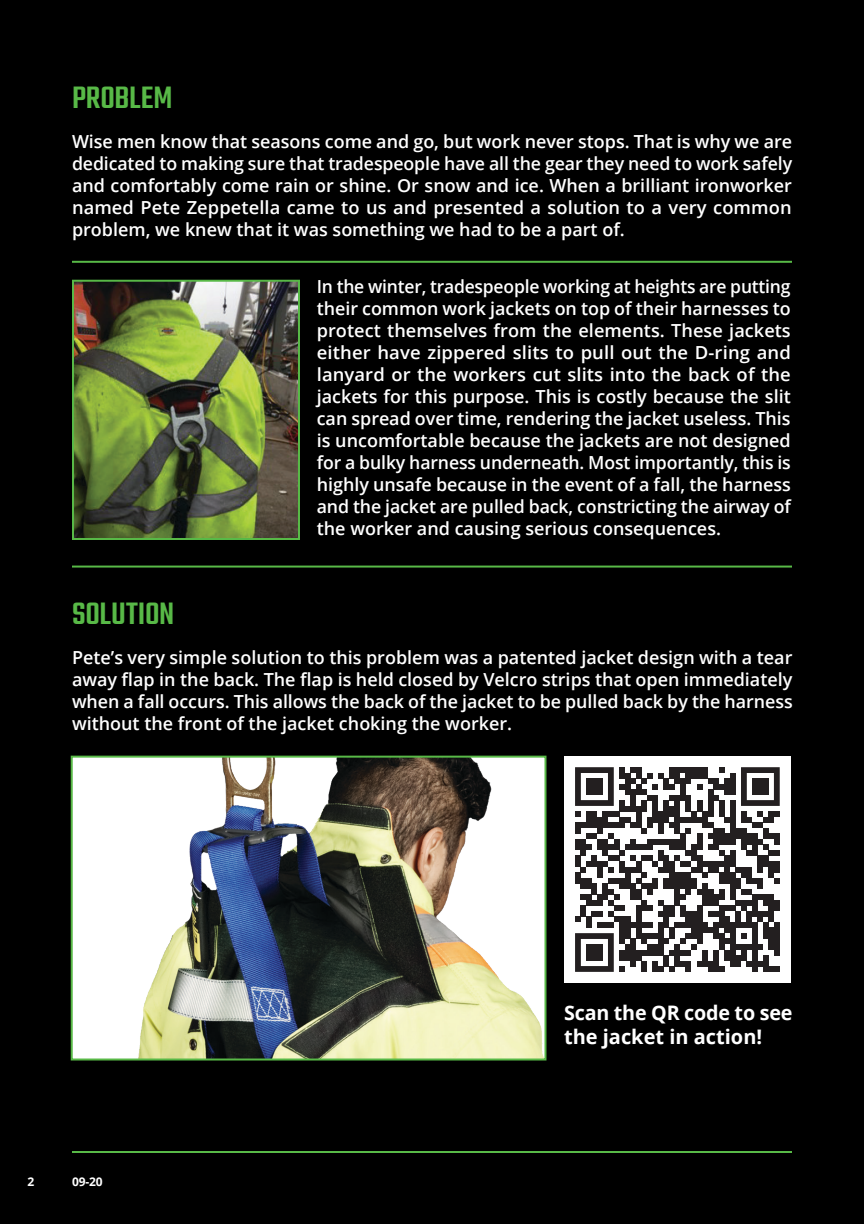
<style>
.page{position:relative;width:864px;height:1224px;background:#000}
.page>*{position:absolute;margin:0;border:0;box-sizing:border-box;transform-origin:0 0}
.t1{font:500 34px "Teko";letter-spacing:-.005em;color:#58b947}
.image_notes{font:700 20px/24px "Open Sans";color:#fff}
.body{font:600 18px/22px "Open Sans";color:#fff;text-align:justify}
.t2{font:700 12px "Open Sans";color:#fff}
</style>
<div class="page">
<hr style="left:72px;top:1151px;width:720px;height:2px;background:#58b947">
<hr style="left:72px;top:261px;width:720px;height:2px;background:#58b947">
<hr style="left:72px;top:566px;width:720px;height:2px;background:#58b947">
<img style="left:74px;top:759px;width:469px;height:299px">
<div style="left:71px;top:756px;width:475px;height:305px;border:2px solid #58b947"></div>
<div style="left:564px;top:756px;width:227px;height:227px;background:#fff"></div>
<svg style="left:575px;top:767px;width:205px;height:205px"></svg>
<div style="left:586px;top:778px;width:17px;height:17px;background:#231f20"></div>
<div style="left:752px;top:778px;width:17px;height:17px;background:#231f20"></div>
<div style="left:586px;top:944px;width:17px;height:17px;background:#231f20"></div>
<img style="left:75px;top:283px;width:222px;height:254px">
<div style="left:72px;top:280px;width:228px;height:260px;border:2px solid #58b947"></div>
<p class="t1" style="left:72px;top:78px;width:102px">PROBLEM</p>
<p class="body" style="left:72px;top:130px;width:722px">Wise men know that seasons come and go, but work never stops. That is why we are dedicated to making sure that tradespeople have all the gear they need to work safely and comfortably come rain or shine. Or snow and ice. When a brilliant ironworker named Pete Zeppetella came to us and presented a solution to a very common problem, we knew that it was something we had to be a part of.</p>
<p class="body" style="left:317px;top:276px;width:476px">In the winter, tradespeople working at heights are putting their common work jackets on top of their harnesses to protect themselves from the elements. These jackets either have zippered slits to pull out the D-ring and lanyard or the workers cut slits into the back of the jackets for this purpose. This is costly because the slit can spread over time, rendering the jacket useless. This is uncomfortable because the jackets are not designed for a bulky harness underneath. Most importantly, this is highly unsafe because in the event of a fall, the harness and the jacket are pulled back, constricting the airway of the worker and causing serious consequences.</p>
<p class="t1" style="left:72px;top:594px;width:104px">SOLUTION</p>
<p class="body" style="left:72px;top:647px;width:722px">Pete’s very simple solution to this problem was a patented jacket design with a tear away flap in the back. The flap is held closed by Velcro strips that open immediately when a fall occurs. This allows the back of the jacket to be pulled back by the harness without the front of the jacket choking the worker.</p>
<p class="t2" style="left:27px;top:1173px;width:8px">2</p>
<p class="t2" style="left:72px;top:1173px;width:32px">09-20</p>
<p class="image_notes" style="left:564px;top:1000px;width:230px">Scan the QR code to see the jacket in action!</p>
</div>
